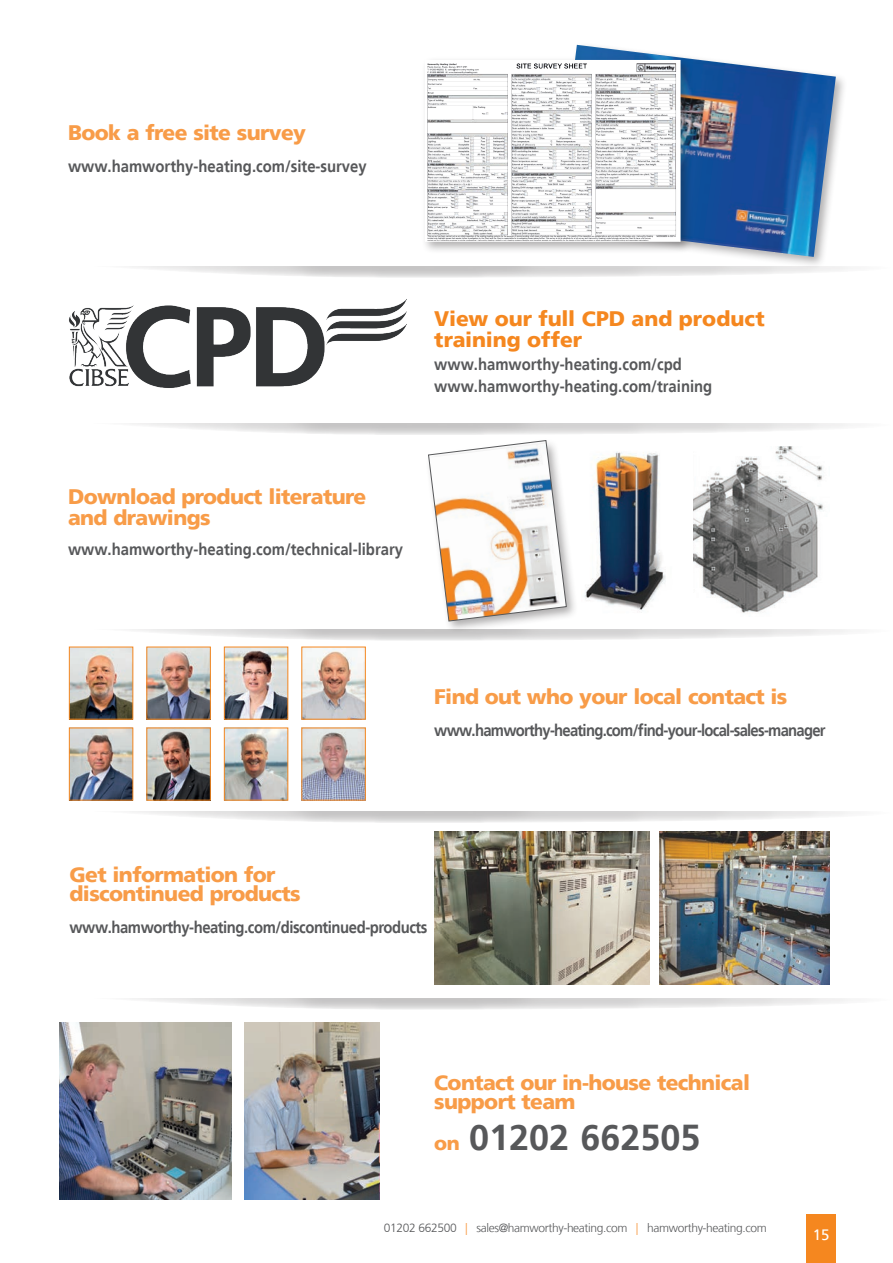
<style>
.page{position:relative;width:893px;height:1263px;background:#fff}
.page>*{position:absolute;margin:0;border:0;box-sizing:border-box;transform-origin:0 0}
.t1{font:700 36px "Frutiger LT";color:#57585a}
.t2{font:900 21px/19.5px "Frutiger LT";letter-spacing:-.03em;color:#f89c48}
.t3{font:900 21px/21px "Frutiger LT";color:#f5871f}
.t4{font:700 16.5px/22.5px "Frutiger LT";color:#57585a;scale:.9 1}
.t5{font:700 16.5px "Frutiger LT";letter-spacing:-.05em;color:#57585a;scale:.9 1}
.t6{font:700 16.5px "Frutiger LT";letter-spacing:-.03em;color:#57585a;scale:.9 1}
.t7{font:15px "Frutiger LT";color:#fff}
.t8{font:300 12px "Frutiger LT";letter-spacing:-.03em;color:#57585a}
.s1{font-weight:900;font-size:19.5px;color:#f89c48}
.s2{color:#f89c48}
</style>
<div class="page">
<img style="left:69px;top:300px;width:337px;height:88px">
<img style="left:434px;top:832px;width:216px;height:152px">
<img style="left:659px;top:832px;width:170px;height:152px">
<div style="left:425px;top:437px;width:153px;height:196px;background:#231f20;opacity:.37"></div>
<div style="left:551px;top:41px;width:297px;height:228px;background:#231f20;opacity:.35"></div>
<img style="left:555px;top:45px;width:281px;height:212px">
<div style="left:421px;top:56px;width:272px;height:198px;background:#231f20;opacity:.35"></div>
<img style="left:427px;top:62px;width:251px;height:178px">
<div style="left:425px;top:60px;width:255px;height:182px;border:1px solid #fff"></div>
<svg style="left:137px;top:267px;width:711px;height:11px"></svg>
<svg style="left:137px;top:424px;width:711px;height:197px"></svg>
<svg style="left:137px;top:630px;width:711px;height:11px"></svg>
<svg style="left:137px;top:812px;width:711px;height:11px"></svg>
<svg style="left:130px;top:998px;width:718px;height:12px"></svg>
<div style="left:806px;top:1215px;width:30px;height:48px;background:#f5871f"></div>
<img style="left:693px;top:447px;width:136px;height:169px">
<img style="left:60px;top:1022px;width:172px;height:177px">
<img style="left:244px;top:1022px;width:135px;height:177px">
<img style="left:71px;top:649px;width:60px;height:68px">
<div style="left:69px;top:647px;width:64px;height:72px;border:1px solid #f5871f"></div>
<img style="left:71px;top:730px;width:60px;height:68px">
<div style="left:69px;top:728px;width:64px;height:72px;border:1px solid #f5871f"></div>
<img style="left:149px;top:649px;width:60px;height:68px">
<img style="left:149px;top:730px;width:60px;height:68px">
<img style="left:226px;top:649px;width:60px;height:68px">
<img style="left:304px;top:649px;width:60px;height:68px">
<img style="left:226px;top:730px;width:60px;height:68px">
<div style="left:224px;top:728px;width:64px;height:72px;border:1px solid #f5871f"></div>
<img style="left:304px;top:730px;width:60px;height:68px">
<p class="t2" style="left:68px;top:122px;width:240px">Book a free site survey</p>
<p class="t4" style="left:68px;top:155px;width:333px">www.hamworthy-heating.com/site-survey</p>
<p class="t3" style="left:434px;top:308px;width:332px">View our full CPD and product training offer</p>
<p class="t4" style="left:434px;top:353px;width:310px">www.hamworthy-heating.com/cpd www.hamworthy-heating.com/training</p>
<p class="t2" style="left:68px;top:486px;width:300px;line-height:21px">Download product literature and drawings</p>
<p class="t4" style="left:68px;top:538px;width:374px">www.hamworthy-heating.com/technical-library</p>
<p class="t2" style="left:434px;top:686px;width:355px">Find out who your local contact is</p>
<p class="t5" style="left:434px;top:720px;width:436px">www.hamworthy-heating.com/find-your-local-sales-manager</p>
<p class="t2" style="left:70px;top:864px;width:233px">Get information for discontinued products</p>
<p class="t6" style="left:70px;top:918px;width:399px">www.hamworthy-heating.com/discontinued-products</p>
<p class="t2" style="left:434px;top:1072px;width:317px">Contact our in-house technical support team</p>
<h1 class="t1" style="left:434px;top:1116px;width:268px"><span class="s1">on</span> 01202 662505</h1>
<p class="t8" style="left:384px;top:1221px;width:384px">01202 662500 <span class="s2">|</span> sales@hamworthy-heating.com <span class="s2">|</span> hamworthy-heating.com</p>
<p class="t7" style="left:813px;top:1226px;width:18px">15</p>
</div>
